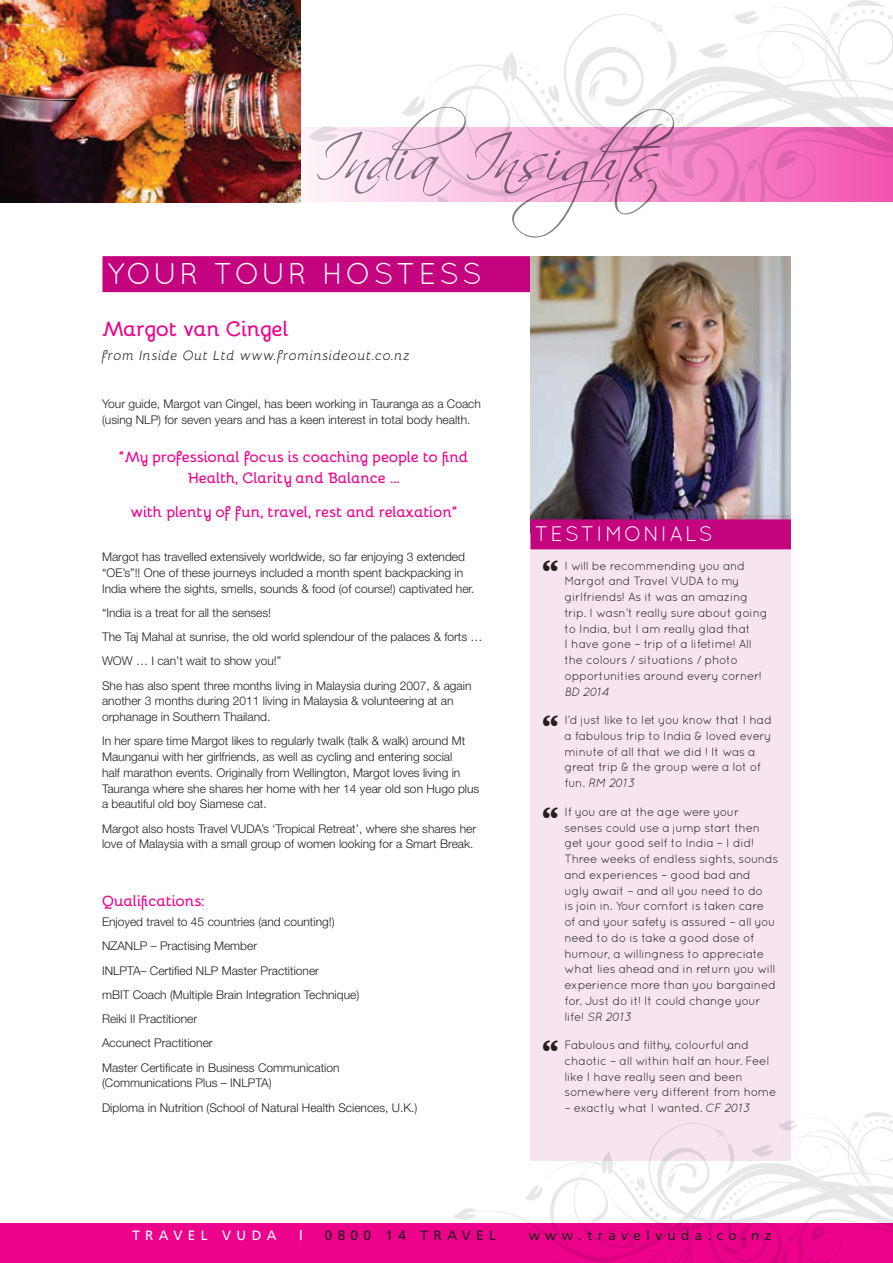
<style>
.page{position:relative;width:893px;height:1263px;background:#fff}
.page>*{position:absolute;margin:0;border:0;box-sizing:border-box;transform-origin:0 0}
.t1{font:63px "Scriptina";letter-spacing:-.065em;color:#808285}
.Text{font:700 34.65px "Meta Serif OT";color:#231f20}
.t2{font:30px "Quicksand";letter-spacing:.075em;color:#fff}
.subhead1{font:700 21px "Bellota";letter-spacing:-.025em;color:#ed028c}
.t3{font:21px "Quicksand";letter-spacing:.1em;color:#fff}
.subhead1-2{font:700 15px/21px "Bellota";letter-spacing:-.01em;color:#ed028c;text-align:center}
.Text-2{font:italic 13.5px "Bellota";letter-spacing:.035em;color:#231f20}
.t4{font:13.5px "Frutiger";letter-spacing:.4em;color:#231f20}
.t5{font:13.5px "Frutiger";letter-spacing:.4em;color:#fff}
.t6{font:13.5px "Trade Gothic Bold Cond Twenty";color:#fff}
.t7{font:300 12px/15.8px "Helvetica Neue";color:#231f20}
.Text-3{font:12px/15.8px "Quicksand";letter-spacing:-.025em;color:#231f20}
.s1{font-style:italic}
</style>
<div class="page">
<div style="left:0;top:1224px;width:893px;height:39px;background:#ed028c"></div>
<svg style="left:453px;top:1112px;width:440px;height:151px"></svg>
<svg style="left:308px;top:0;width:585px;height:202px"></svg>
<img style="left:0;top:0;width:300px;height:203px">
<div style="left:102px;top:256px;width:687px;height:36px;background:#c4047f"></div>
<img style="left:530px;top:256px;width:260px;height:260px">
<div style="left:530px;top:516px;width:261px;height:645px;background:#f6e5ee"></div>
<div style="left:530px;top:519px;width:261px;height:30px;background:#c4047f"></div>
<h1 class="t1" style="left:315px;top:121px;width:361px">India Insights</h1>
<p class="t2" style="left:107px;top:256px;width:377px">YOUR TOUR HOSTESS</p>
<p class="subhead1" style="left:102px;top:310px;width:188px">Margot van Cingel</p>
<p class="Text-2" style="left:102px;top:344px;width:310px">from Inside Out Ltd www.frominsideout.co.nz</p>
<p class="t7" style="left:102px;top:396px;width:380px">Your guide, Margot van Cingel, has been working in Tauranga as a Coach (using NLP) for seven years and has a keen interest in total body health.</p>
<p class="subhead1-2" style="left:119px;top:445px;width:351px">“My professional focus is coaching people to find<br>Health, Clarity and Balance …</p>
<p class="subhead1-2" style="left:131px;top:500px;width:328px">with plenty of fun, travel, rest and relaxation”</p>
<p class="t7" style="left:102px;top:549px;width:374px">Margot has travelled extensively worldwide, so far enjoying 3 extended “OE’s”!! One of these journeys included a month spent backpacking in<br>India where the sights, smells, sounds &amp; food (of course!) captivated her.</p>
<p class="t7" style="left:102px;top:604px;width:171px">“India is a treat for all the senses!</p>
<p class="t7" style="left:102px;top:629px;width:382px">The Taj Mahal at sunrise, the old world splendour of the palaces &amp; forts …</p>
<p class="t7" style="left:102px;top:653px;width:181px">WOW … I can’t wait to show you!”</p>
<p class="t7" style="left:102px;top:677px;width:371px">She has also spent three months living in Malaysia during 2007, &amp; again another 3 months during 2011 living in Malaysia &amp; volunteering at an orphanage in Southern Thailand.</p>
<p class="t7" style="left:102px;top:733px;width:379px">In her spare time Margot likes to regularly twalk (talk &amp; walk) around Mt Maunganui with her girlfriends, as well as cycling and entering social<br>half marathon events. Originally from Wellington, Margot loves living in Tauranga where she shares her home with her 14 year old son Hugo plus a beautiful old boy Siamese cat.</p>
<p class="t7" style="left:102px;top:820px;width:376px">Margot also hosts Travel VUDA’s ‘Tropical Retreat’, where she shares her love of Malaysia with a small group of women looking for a Smart Break.</p>
<p class="t3" style="left:535px;top:521px;width:180px">TESTIMONIALS</p>
<p class="Text" style="left:541px;top:552px;width:19px">“</p>
<p class="Text-3" style="left:564px;top:557px;width:205px">I will be recommending you and<br>Margot and Travel VUDA to my girlfriends! As it was an amazing trip. I wasn’t really sure about going to India, but I am really glad that<br>I have gone – trip of a lifetime! All the colours / situations / photo opportunities around every corner!<br><span class="s1">BD 2014</span></p>
<p class="Text" style="left:541px;top:706px;width:19px">“</p>
<p class="Text-3" style="left:564px;top:712px;width:209px">I’d just like to let you know that I had a fabulous trip to India &amp; loved every minute of all that we did ! It was a great trip &amp; the group were a lot of fun. <span class="s1">RM 2013</span></p>
<p class="Text" style="left:541px;top:798px;width:19px">“</p>
<p class="Text-3" style="left:564px;top:803px;width:215px">If you are at the age were your senses could use a jump start then get your good self to India – I did!<br>Three weeks of endless sights, sounds and experiences – good bad and ugly await – and all you need to do<br>is join in. Your comfort is taken care<br>of and your safety is assured – all you need to do is take a good dose of humour, a willingness to appreciate what lies ahead and in return you will experience more than you bargained for. Just do it! It could change your life! <span class="s1">SR 2013</span></p>
<p class="Text" style="left:541px;top:1031px;width:19px">“</p>
<p class="Text-3" style="left:564px;top:1037px;width:213px">Fabulous and filthy, colourful and chaotic – all within half an hour. Feel like I have really seen and been somewhere very different from home</p>
<p class="Text-3" style="left:564px;top:1100px;width:187px">– exactly what I wanted. <span class="s1">CF 2013</span></p>
<p class="subhead1-2" style="left:102px;top:889px;width:104px">Qualifications:</p>
<p class="t7" style="left:102px;top:914px;width:234px">Enjoyed travel to 45 countries (and counting!)</p>
<p class="t7" style="left:102px;top:938px;width:157px">NZANLP – Practising Member</p>
<p class="t7" style="left:102px;top:962px;width:219px">INLPTA– Certified NLP Master Practitioner</p>
<p class="t7" style="left:102px;top:986px;width:259px">mBIT Coach (Multiple Brain Integration Technique)</p>
<p class="t7" style="left:102px;top:1011px;width:97px">Reiki II Practitioner</p>
<p class="t7" style="left:102px;top:1035px;width:112px">Accunect Practitioner</p>
<p class="t7" style="left:102px;top:1059px;width:239px">Master Certificate in Business Communication (Communications Plus – INLPTA)</p>
<p class="t7" style="left:102px;top:1099px;width:317px">Diploma in Nutrition (School of Natural Health Sciences, U.K.)</p>
<p class="t5" style="left:132px;top:1227px;width:146px">TRAVEL VUDA</p>
<p class="t6" style="left:300px;top:1227px;width:4px">|</p>
<p class="t4" style="left:325px;top:1227px;width:173px">0800 14 TRAVEL</p>
<p class="t4" style="left:529px;top:1227px;width:244px">www.travelvuda.co.nz</p>
</div>
